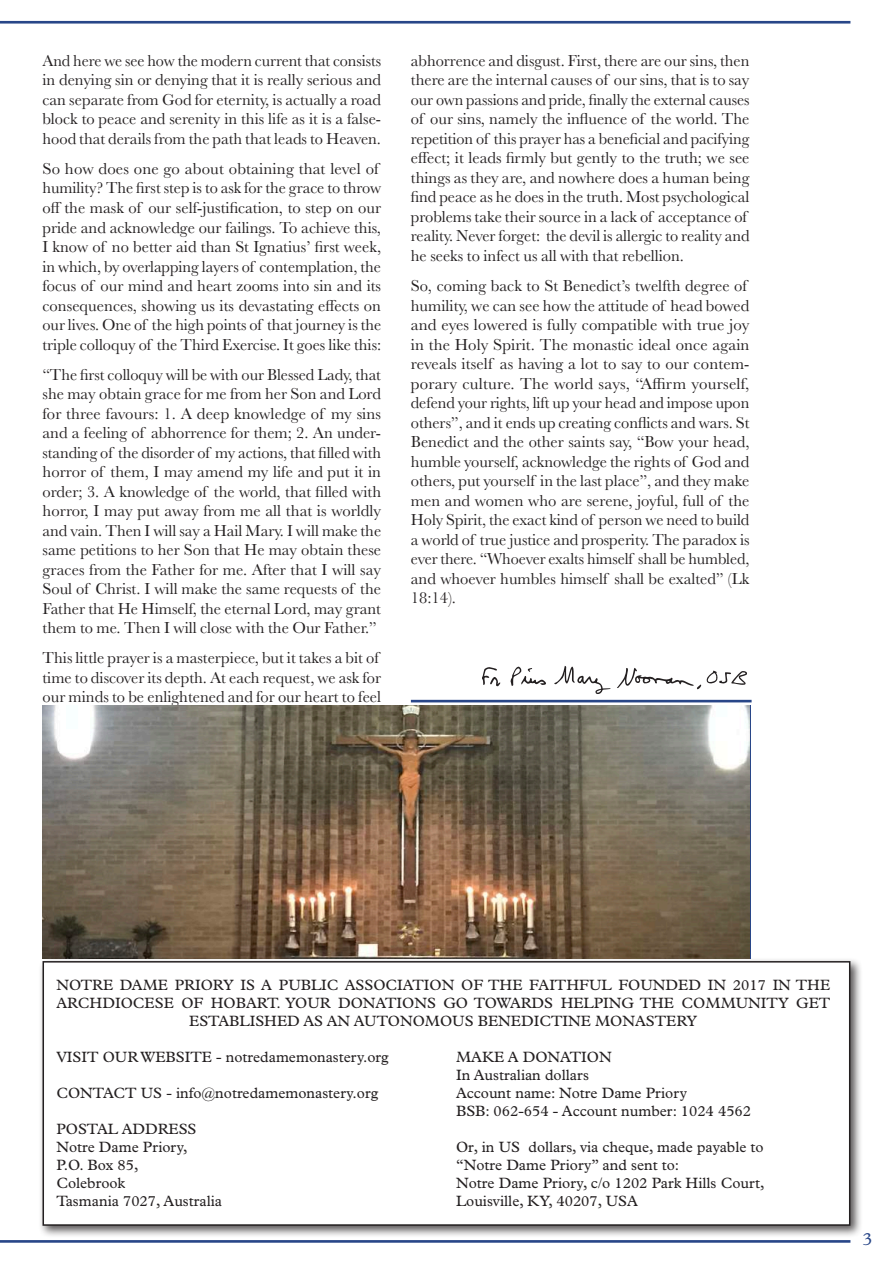
<style>
.page{position:relative;width:893px;height:1263px;background:#fff}
.page>*{position:absolute;margin:0;border:0;box-sizing:border-box;transform-origin:0 0}
.t1{font:18px "Plantin MT Pro";color:#284688}
.t2{font:16.5px/19.5px "Baskerville";color:#231f20}
.t3{font:15px/18px "Plantin MT Pro";color:#231f20}
</style>
<div class="page">
<div style="left:39px;top:957px;width:824px;height:281px;background:#231f20;opacity:.75"></div>
<div style="left:43px;top:962px;width:807px;height:263px;background:#fff"></div>
<div style="left:43px;top:961px;width:807px;height:265px;border:2px solid #231f20"></div>
<hr style="left:0;top:21px;width:850px;height:3px;background:#284688">
<hr style="left:0;top:1240px;width:850px;height:3px;background:#284688">
<svg style="left:482px;top:667px;width:18px;height:19px"></svg>
<svg style="left:554px;top:666px;width:57px;height:28px"></svg>
<svg style="left:617px;top:668px;width:130px;height:21px"></svg>
<svg style="left:510px;top:667px;width:36px;height:19px"></svg>
<hr style="left:411px;top:700px;width:341px;height:2px;background:#284688">
<img style="left:43px;top:706px;width:706px;height:253px">
<p class="t2" style="left:43px;top:51px;width:340px;text-align:justify">And here we see how the modern current that consists in denying sin or denying that it is really serious and can separate from God for eternity, is actually a road block to peace and serenity in this life as it is a false&shy;hood that derails from the path that leads to Heaven.</p>
<p class="t2" style="left:43px;top:159px;width:340px">So how does one go about obtaining that level of humility? The first step is to ask for the grace to throw off the mask of our self-justification, to step on our pride and acknowledge our failings. To achieve this, I know of no better aid than St Ignatius’ first week, in which, by overlapping layers of contemplation, the focus of our mind and heart zooms into sin and its consequences, showing us its devastating effects on our lives. One of the high points of that journey is the triple colloquy of the Third Exercise. It goes like this:</p>
<p class="t2" style="left:43px;top:365px;width:340px;text-align:justify">“The first colloquy will be with our Blessed Lady, that she may obtain grace for me from her Son and Lord for three favours: 1. A deep knowledge of my sins and a feeling of abhorrence for them; 2. An under&shy;standing of the disorder of my actions, that filled with horror of them, I may amend my life and put it in order; 3. A knowledge of the world, that filled with horror, I may put away from me all that is worldly and vain. Then I will say a Hail Mary. I will make the same petitions to her Son that He may obtain these graces from the Father for me. After that I will say Soul of Christ. I will make the same requests of the Father that He Himself, the eternal Lord, may grant them to me. Then I will close with the Our Father.”</p>
<p class="t2" style="left:43px;top:648px;width:340px">This little prayer is a masterpiece, but it takes a bit of time to discover its depth. At each request, we ask for our minds to be enlightened and for our heart to feel</p>
<p class="t2" style="left:411px;top:51px;width:340px">abhorrence and disgust. First, there are our sins, then there are the internal causes of our sins, that is to say our own passions and pride, finally the external causes of our sins, namely the influence of the world. The repetition of this prayer has a beneficial and pacifying effect; it leads firmly but gently to the truth; we see things as they are, and nowhere does a human being find peace as he does in the truth. Most psychological problems take their source in a lack of acceptance of reality. Never forget: the devil is allergic to reality and he seeks to infect us all with that rebellion.</p>
<p class="t2" style="left:411px;top:276px;width:340px">So, coming back to St Benedict’s twelfth degree of humility, we can see how the attitude of head bowed and eyes lowered is fully compatible with true joy in the Holy Spirit. The monastic ideal once again reveals itself as having a lot to say to our contem&shy;porary culture. The world says, “Affirm yourself, defend your rights, lift up your head and impose upon others”, and it ends up creating conflicts and wars. St Benedict and the other saints say, “Bow your head, humble yourself, acknowledge the rights of God and others, put yourself in the last place”, and they make men and women who are serene, joyful, full of the Holy Spirit, the exact kind of person we need to build a world of true justice and prosperity. The paradox is ever there. “Whoever exalts himself shall be humbled, and whoever humbles himself shall be exalted” (Lk 18:14).</p>
<p class="t3" style="left:56px;top:976px;width:775px;text-align:center">NOTRE DAME PRIORY IS A PUBLIC ASSOCIATION OF THE FAITHFUL FOUNDED IN 2017 IN THE<br>ARCHDIOCESE OF HOBART. YOUR DONATIONS GO TOWARDS HELPING THE COMMUNITY GET<br>ESTABLISHED AS AN AUTONOMOUS BENEDICTINE MONASTERY</p>
<p class="t3" style="left:56px;top:1048px;width:334px">VISIT OUR WEBSITE - notredamemonastery.org</p>
<p class="t3" style="left:56px;top:1084px;width:323px">CONTACT US - info@notredamemonastery.org</p>
<p class="t3" style="left:56px;top:1120px;width:167px">POSTAL ADDRESS<br>Notre Dame Priory,<br>P.O. Box 85,<br>Colebrook<br>Tasmania 7027, Australia</p>
<p class="t3" style="left:456px;top:1048px;width:297px">MAKE A DONATION<br>In Australian dollars<br>Account name: Notre Dame Priory<br>BSB: 062-654 - Account number: 1024 4562</p>
<p class="t3" style="left:456px;top:1138px;width:310px">Or, in US dollars, via cheque, made payable to “Notre Dame Priory” and sent to:<br>Notre Dame Priory, c/o 1202 Park Hills Court, Louisville, KY, 40207, USA</p>
<p class="t1" style="left:862px;top:1228px;width:11px">3</p>
</div>
